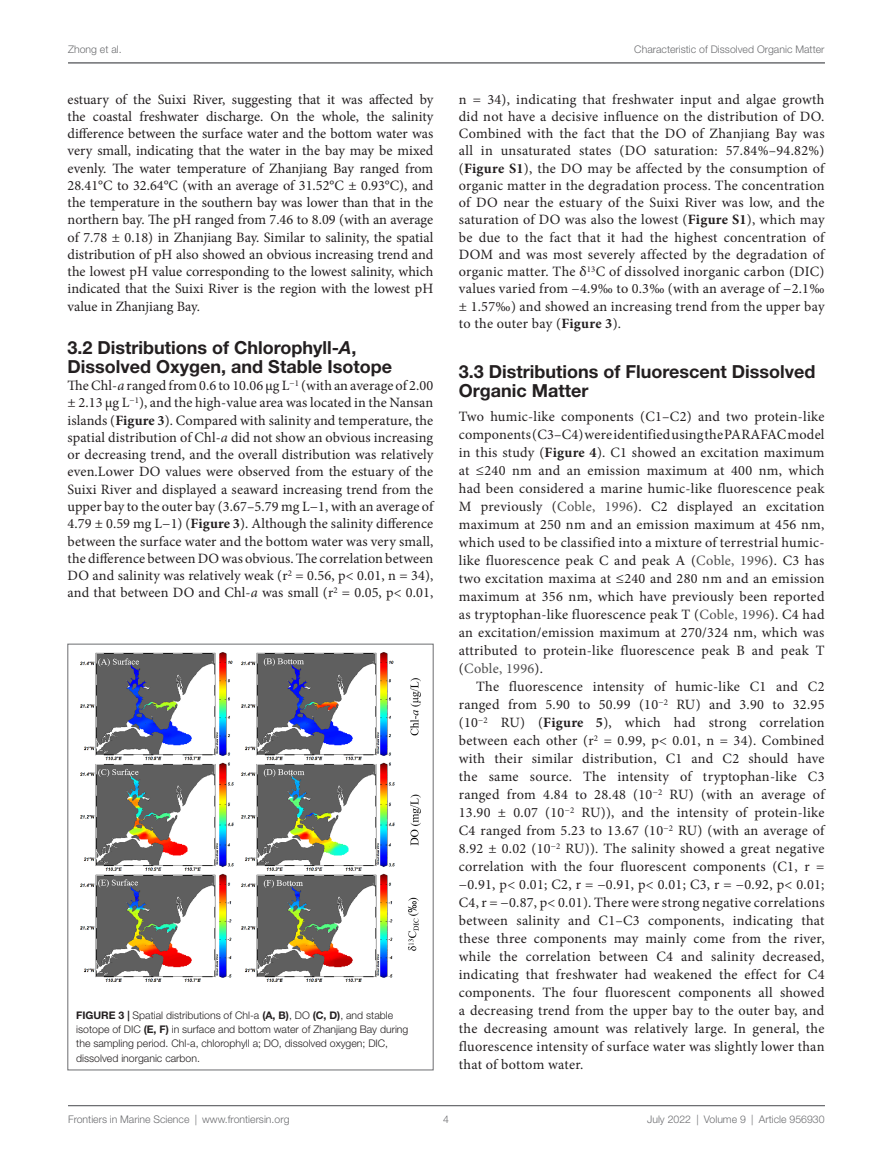
<style>
.page{position:relative;width:893px;height:1170px;background:#fff}
.page>*{position:absolute;margin:0;border:0;box-sizing:border-box;transform-origin:0 0}
.SecHeadB{font:700 18px/18.8px "Helvetica Neue LT Std";color:#231f20}
.Para{font:14.25px/17.2px "Minion Pro";letter-spacing:.01em;color:#231f20;text-align:justify}
.ParaIndent{font:14.25px/18px "Minion Pro";letter-spacing:.015em;color:#231f20;text-align:justify}
.FigCaption{font:300 10.5px/14.2px "Helvetica Neue LT Std";color:#231f20}
.t1{font:300 10.5px "Helvetica Neue LT Std";color:#6c6d70}
.s1{font-style:italic}
.s2{font-weight:700}
.s3{color:#4d4d4d}
</style>
<div class="page">
<hr style="left:68px;top:63px;width:757px;height:1px;background:#6c6d70">
<hr style="left:68px;top:1105px;width:757px;height:1px;background:#6c6d70">
<img style="left:80px;top:652px;width:341px;height:328px">
<p class="t1" style="left:68px;top:43px;width:55px">Zhong et al.</p>
<p class="t1" style="left:634px;top:43px;width:192px">Characteristic of Dissolved Organic Matter</p>
<p class="Para" style="left:68px;top:90px;width:367px">estuary of the Suixi River, suggesting that it was affected by the coastal freshwater discharge. On the whole, the salinity difference between the surface water and the bottom water was very small, indicating that the water in the bay may be mixed evenly. The water temperature of Zhanjiang Bay ranged from 28.41°C to 32.64°C (with an average of 31.52°C ± 0.93°C), and the temperature in the southern bay was lower than that in the northern bay. The pH ranged from 7.46 to 8.09 (with an average of 7.78 ± 0.18) in Zhanjiang Bay. Similar to salinity, the spatial distribution of pH also showed an obvious increasing trend and the lowest pH value corresponding to the lowest salinity, which indicated that the Suixi River is the region with the lowest pH value in Zhanjiang Bay.</p>
<p class="SecHeadB" style="left:68px;top:338px;width:326px">3.2 Distributions of Chlorophyll-<span class="s1">A</span>,<br>Dissolved Oxygen, and Stable Isotope</p>
<p class="Para" style="left:68px;top:377px;width:367px">The Chl-<span class="s1">a</span> ranged from 0.6 to 10.06 μg L<sup>−1</sup> (with an average of 2.00 ± 2.13 μg L<sup>−1</sup>), and the high-value area was located in the Nansan islands (<span class="s2">Figure 3</span>). Compared with salinity and temperature, the spatial distribution of Chl-<span class="s1">a</span> did not show an obvious increasing or decreasing trend, and the overall distribution was relatively even.Lower DO values were observed from the estuary of the Suixi River and displayed a seaward increasing trend from the upper bay to the outer bay (3.67–5.79 mg L−1, with an average of 4.79 ± 0.59 mg L−1) (<span class="s2">Figure 3</span>). Although the salinity difference between the surface water and the bottom water was very small, the difference between DO was obvious. The correlation between DO and salinity was relatively weak (r<sup>2</sup> = 0.56, p&lt; 0.01, n = 34), and that between DO and Chl-<span class="s1">a</span> was small (r<sup>2</sup> = 0.05, p&lt; 0.01,</p>
<p class="FigCaption" style="left:76px;top:1007px;width:334px"><span class="s2">FIGURE 3 |</span> Spatial distributions of Chl-a <span class="s2">(A, B)</span>, DO <span class="s2">(C, D)</span>, and stable isotope of DIC <span class="s2">(E, F)</span> in surface and bottom water of Zhanjiang Bay during the sampling period. Chl-a, chlorophyll a; DO, dissolved oxygen; DIC, dissolved inorganic carbon.</p>
<p class="Para" style="left:459px;top:90px;width:367px">n = 34), indicating that freshwater input and algae growth did not have a decisive influence on the distribution of DO.<br>Combined with the fact that the DO of Zhanjiang Bay was all in unsaturated states (DO saturation: 57.84%–94.82%) (<span class="s2">Figure S1</span>), the DO may be affected by the consumption of organic matter in the degradation process. The concentration of DO near the estuary of the Suixi River was low, and the saturation of DO was also the lowest (<span class="s2">Figure S1</span>), which may be due to the fact that it had the highest concentration of DOM and was most severely affected by the degradation of organic matter. The δ<sup>13</sup>C of dissolved inorganic carbon (DIC) values varied from −4.9‰ to 0.3‰ (with an average of −2.1‰ ± 1.57‰) and showed an increasing trend from the upper bay to the outer bay (<span class="s2">Figure 3</span>).</p>
<p class="SecHeadB" style="left:459px;top:362px;width:358px">3.3 Distributions of Fluorescent Dissolved<br>Organic Matter</p>
<p class="Para" style="left:459px;top:407px;width:367px;line-height:18px">Two humic-like components (C1–C2) and two protein-like components (C3–C4) were identified using the PARAFAC model in this study (<span class="s2">Figure 4</span>). C1 showed an excitation maximum at ≤240 nm and an emission maximum at 400 nm, which had been considered a marine humic-like fluorescence peak M previously (<span class="s3">Coble, 1996</span>). C2 displayed an excitation maximum at 250 nm and an emission maximum at 456 nm, which used to be classified into a mixture of terrestrial humic&shy;like fluorescence peak C and peak A (<span class="s3">Coble, 1996</span>). C3 has two excitation maxima at ≤240 and 280 nm and an emission maximum at 356 nm, which have previously been reported as tryptophan-like fluorescence peak T (<span class="s3">Coble, 1996</span>). C4 had an excitation/emission maximum at 270/324 nm, which was attributed to protein-like fluorescence peak B and peak T (<span class="s3">Coble, 1996</span>).</p>
<p class="ParaIndent" style="left:459px;top:677px;width:367px;text-indent:17px">The fluorescence intensity of humic-like C1 and C2 ranged from 5.90 to 50.99 (10<sup>−2</sup> RU) and 3.90 to 32.95 (10<sup>−2</sup> RU) (<span class="s2">Figure 5</span>), which had strong correlation between each other (r<sup>2</sup> = 0.99, p&lt; 0.01, n = 34). Combined with their similar distribution, C1 and C2 should have the same source. The intensity of tryptophan-like C3 ranged from 4.84 to 28.48 (10<sup>−2</sup> RU) (with an average of 13.90 ± 0.07 (10<sup>−2</sup> RU)), and the intensity of protein-like C4 ranged from 5.23 to 13.67 (10<sup>−2</sup> RU) (with an average of 8.92 ± 0.02 (10<sup>−2</sup> RU)). The salinity showed a great negative correlation with the four fluorescent components (C1, r = −0.91, p&lt; 0.01; C2, r = −0.91, p&lt; 0.01; C3, r = −0.92, p&lt; 0.01; C4, r = −0.87, p&lt; 0.01). There were strong negative correlations between salinity and C1–C3 components, indicating that these three components may mainly come from the river, while the correlation between C4 and salinity decreased, indicating that freshwater had weakened the effect for C4 components. The four fluorescent components all showed a decreasing trend from the upper bay to the outer bay, and the decreasing amount was relatively large. In general, the fluorescence intensity of surface water was slightly lower than that of bottom water.</p>
<p class="t1" style="left:68px;top:1112px;width:223px">Frontiers in Marine Science | www.frontiersin.org</p>
<p class="t1" style="left:443px;top:1112px;width:7px">4</p>
<p class="t1" style="left:647px;top:1112px;width:179px">July 2022 | Volume 9 | Article 956930</p>
</div>
